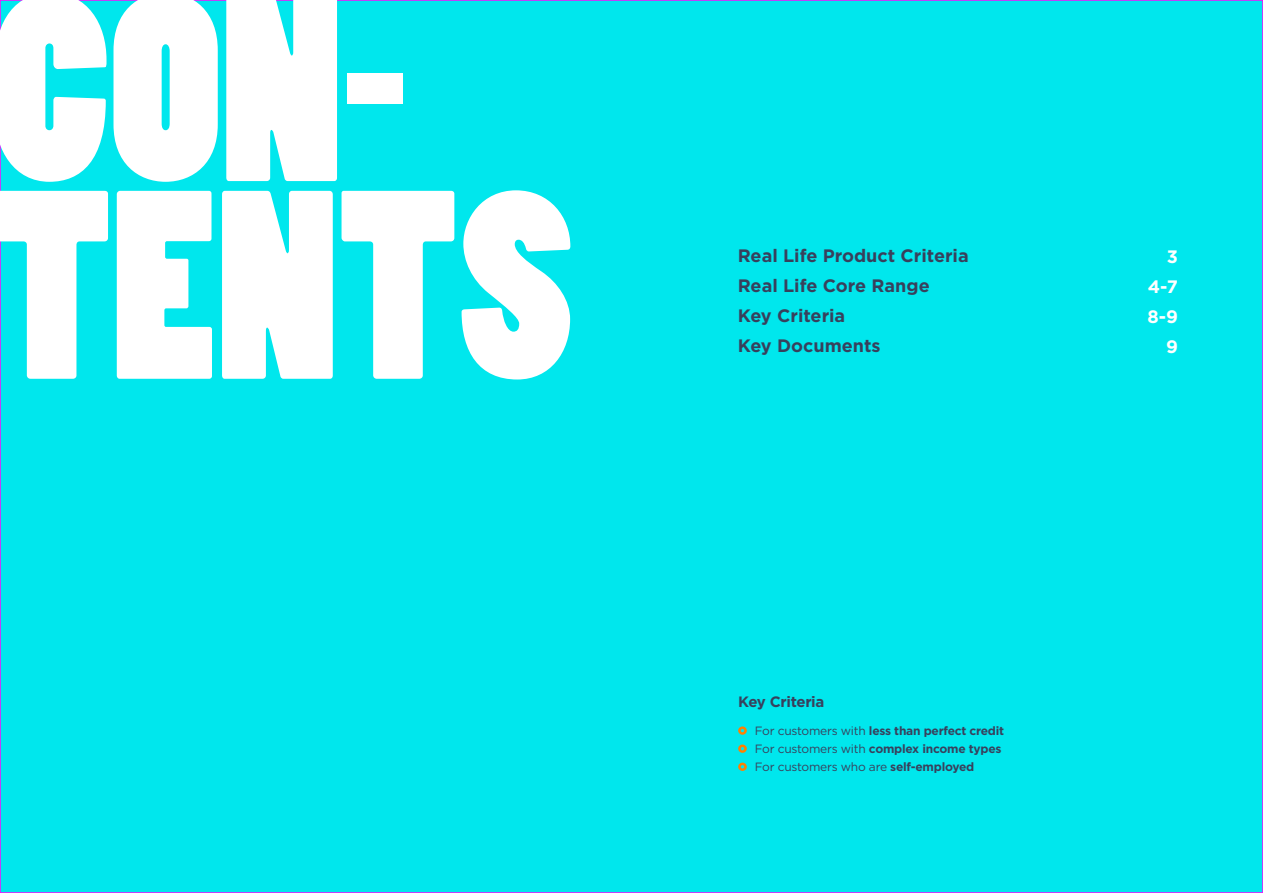
<style>
.page{position:relative;width:1263px;height:893px;background:#00e7ed}
.page>*{position:absolute;margin:0;border:0;box-sizing:border-box;transform-origin:0 0}
.t1{font:250.5px/197.7px "Poplar Std";color:#fff}
.t2{font:700 18px/30px "Gotham";color:#38405c}
.t3{font:700 18px/30px "Gotham";color:#fff;text-align:right}
.t4{font:700 15px "Gotham";letter-spacing:-.02em;color:#38405c}
.t5{font:700 12px/18px "Gotham";letter-spacing:-.02em;color:#38405c}
.s1{font-weight:400}
</style>
<div class="page">
<svg style="left:738px;top:726px;width:9px;height:9px"></svg>
<svg style="left:738px;top:763px;width:9px;height:8px"></svg>
<svg style="left:738px;top:744px;width:9px;height:9px"></svg>
<h1 class="t1" style="left:-9px;top:2px;width:584px">CON-<br>TENTS</h1>
<h2 class="t2" style="left:738px;top:240px;width:232px">Real Life Product Criteria<br>Real Life Core Range<br>Key Criteria<br>Key Documents</h2>
<p class="t4" style="left:738px;top:692px;width:88px">Key Criteria</p>
<p class="t5" style="left:755px;top:722px;width:251px"><span class="s1">For customers with</span> less than perfect credit<br><span class="s1">For customers with</span> complex income types<br><span class="s1">For customers who are</span> self-employed</p>
<h2 class="t3" style="left:1147px;top:242px;width:32px">3<br>4-7<br>8-9<br>9</h2>
</div>
